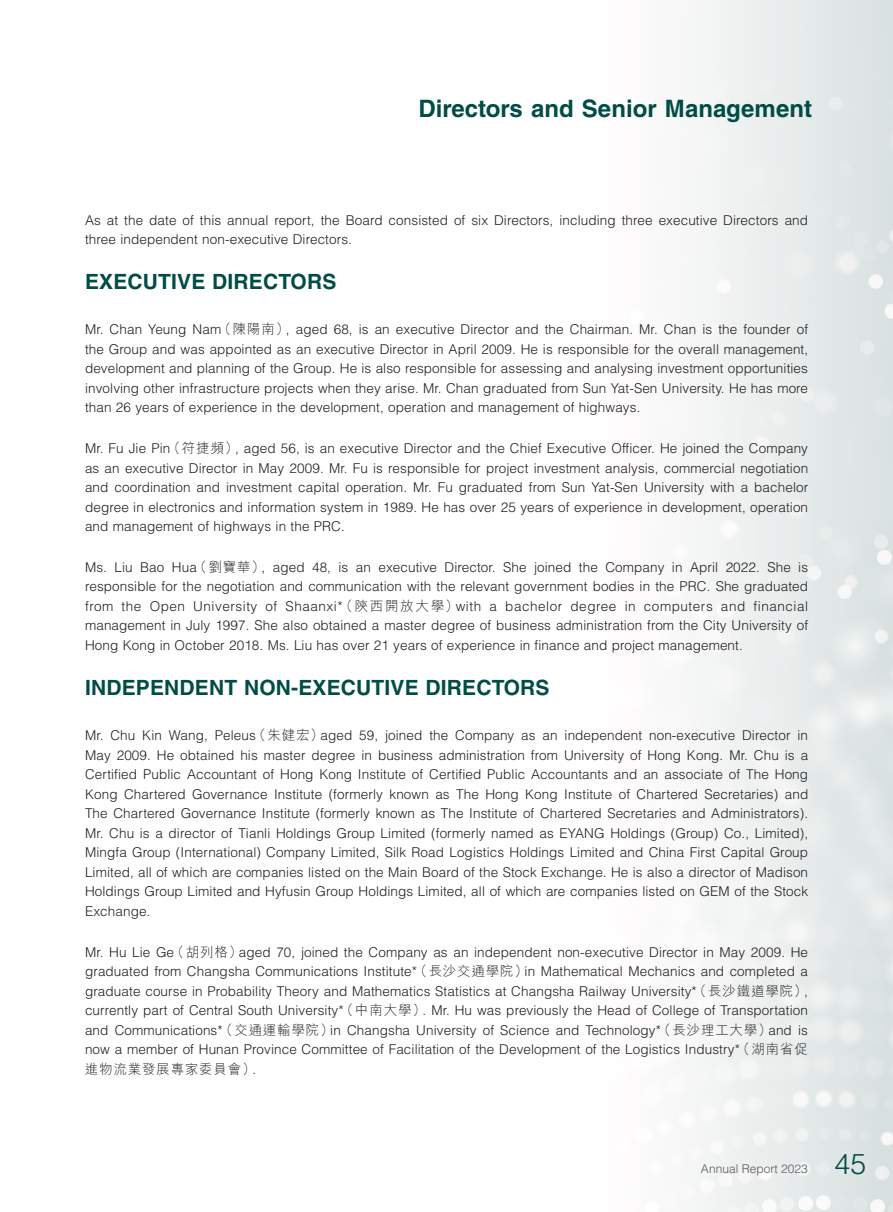
<style>
.page{position:relative;width:893px;height:1212px;background:#fff}
.page>*{position:absolute;margin:0;border:0;box-sizing:border-box;transform-origin:0 0}
.t1{font:300 28.5px "Helvetica LT Std";color:#004c46}
.t2{font:700 24px "Helvetica LT Std";color:#004c46}
.t3{font:700 21px "Helvetica LT Std";letter-spacing:.01em;color:#004c46}
.t4{font:300 13.5px/19.5px "Helvetica LT Std";letter-spacing:.01em;color:#231f20;text-align:justify}
.t5{font:300 13.5px "M Hei HK";letter-spacing:.06em;color:#231f20}
.t6{font:300 12px "Helvetica LT Std";color:#57585a}
.s1{font-family:"M Hei HK"}
.s2{font-family:"Helvetica LT Std"}
</style>
<div class="page">
<h2 class="t2" style="left:418px;top:94px;width:395px">Directors and Senior Management</h2>
<p class="t4" style="left:85px;top:210px;width:725px">As at the date of this annual report, the Board consisted of six Directors, including three executive Directors and three independent non-executive Directors.</p>
<h3 class="t3" style="left:85px;top:269px;width:253px">EXECUTIVE DIRECTORS</h3>
<p class="t4" style="left:85px;top:320px;width:725px">Mr. Chan Yeung Nam<span class="s1">（陳陽南）</span>, aged 68, is an executive Director and the Chairman. Mr. Chan is the founder of the Group and was appointed as an executive Director in April 2009. He is responsible for the overall management, development and planning of the Group. He is also responsible for assessing and analysing investment opportunities involving other infrastructure projects when they arise. Mr. Chan graduated from Sun Yat-Sen University. He has more than 26 years of experience in the development, operation and management of highways.</p>
<p class="t4" style="left:85px;top:438px;width:725px">Mr. Fu Jie Pin<span class="s1">（符捷頻）</span>, aged 56, is an executive Director and the Chief Executive Officer. He joined the Company as an executive Director in May 2009. Mr. Fu is responsible for project investment analysis, commercial negotiation and coordination and investment capital operation. Mr. Fu graduated from Sun Yat-Sen University with a bachelor degree in electronics and information system in 1989. He has over 25 years of experience in development, operation and management of highways in the PRC.</p>
<p class="t4" style="left:85px;top:557px;width:725px">Ms. Liu Bao Hua<span class="s1">（劉寶華）</span>, aged 48, is an executive Director. She joined the Company in April 2022. She is responsible for the negotiation and communication with the relevant government bodies in the PRC. She graduated from the Open University of Shaanxi*<span class="s1">（陝西開放大學）</span>with a bachelor degree in computers and financial management in July 1997. She also obtained a master degree of business administration from the City University of Hong Kong in October 2018. Ms. Liu has over 21 years of experience in finance and project management.</p>
<h3 class="t3" style="left:85px;top:675px;width:466px">INDEPENDENT NON-EXECUTIVE DIRECTORS</h3>
<p class="t4" style="left:85px;top:726px;width:725px">Mr. Chu Kin Wang, Peleus<span class="s1">（朱健宏）</span>aged 59, joined the Company as an independent non-executive Director in May 2009. He obtained his master degree in business administration from University of Hong Kong. Mr. Chu is a Certified Public Accountant of Hong Kong Institute of Certified Public Accountants and an associate of The Hong Kong Chartered Governance Institute (formerly known as The Hong Kong Institute of Chartered Secretaries) and The Chartered Governance Institute (formerly known as The Institute of Chartered Secretaries and Administrators).<br>Mr. Chu is a director of Tianli Holdings Group Limited (formerly named as EYANG Holdings (Group) Co., Limited), Mingfa Group (International) Company Limited, Silk Road Logistics Holdings Limited and China First Capital Group Limited, all of which are companies listed on the Main Board of the Stock Exchange. He is also a director of Madison Holdings Group Limited and Hyfusin Group Holdings Limited, all of which are companies listed on GEM of the Stock Exchange.</p>
<p class="t4" style="left:85px;top:942px;width:725px">Mr. Hu Lie Ge<span class="s1">（胡列格）</span>aged 70, joined the Company as an independent non-executive Director in May 2009. He graduated from Changsha Communications Institute*<span class="s1">（長沙交通學院）</span>in Mathematical Mechanics and completed a graduate course in Probability Theory and Mathematics Statistics at Changsha Railway University*<span class="s1">（長沙鐵道學院）</span>, currently part of Central South University*<span class="s1">（中南大學）</span>. Mr. Hu was previously the Head of College of Transportation and Communications*<span class="s1">（交通運輸學院）</span>in Changsha University of Science and Technology*<span class="s1">（長沙理工大學）</span>and is now a member of Hunan Province Committee of Facilitation of the Development of the Logistics Industry*<span class="s1">（湖南省促</span></p>
<p class="t5" style="left:85px;top:1062px;width:173px">進物流業發展專家委員會）<span class="s2">.</span></p>
<p class="t6" style="left:701px;top:1161px;width:108px">Annual Report 2023</p>
<h1 class="t1" style="left:834px;top:1146px;width:33px">45</h1>
</div>
